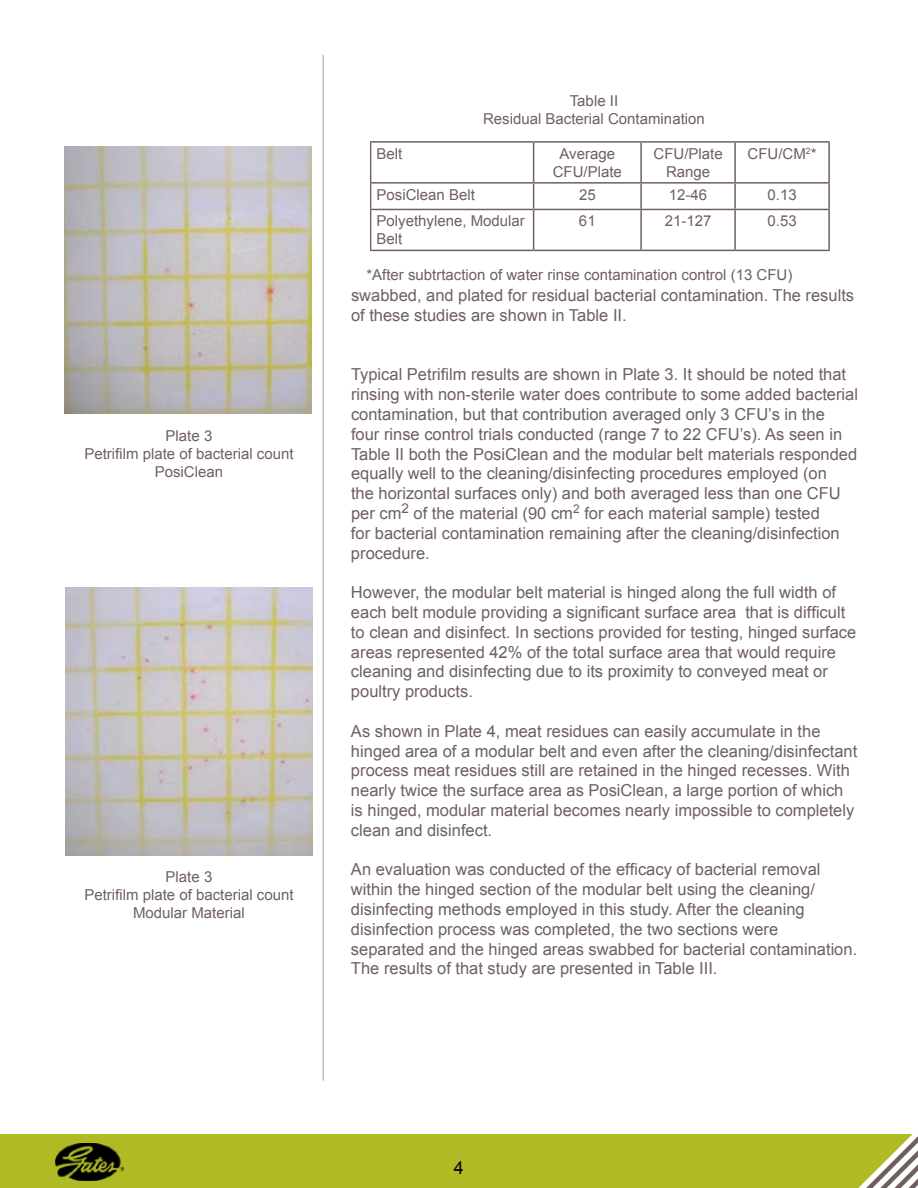
<style>
.page{position:relative;width:918px;height:1188px;background:#fff}
.page>*{position:absolute;margin:0;border:0;box-sizing:border-box;transform-origin:0 0}
.t1{font:18px "Arial";color:#000}
.t2{font:16.5px/19.8px "Arial";color:#6e605e}
.t3{font:15px/18px "Arial";color:#6e605e;text-align:center}
</style>
<div class="page">
<div style="left:0;top:1134px;width:860px;height:54px;background:#b0ba25"></div>
<svg style="left:860px;top:1134px;width:58px;height:54px"></svg>
<img style="left:55px;top:1143px;width:68px;height:38px">
<hr style="left:322px;top:55px;width:2px;height:1026px;background:#6e605e">
<img style="left:65px;top:146px;width:247px;height:268px">
<img style="left:65px;top:588px;width:247px;height:267px">
<hr style="left:370px;top:141px;width:164px;height:2px;background:#6e605e">
<hr style="left:534px;top:141px;width:107px;height:2px;background:#6e605e">
<hr style="left:533px;top:143px;width:1px;height:39px;background:#6e605e">
<hr style="left:641px;top:141px;width:94px;height:2px;background:#6e605e">
<hr style="left:640px;top:143px;width:2px;height:39px;background:#6e605e">
<hr style="left:735px;top:141px;width:95px;height:2px;background:#6e605e">
<hr style="left:734px;top:143px;width:2px;height:39px;background:#6e605e">
<hr style="left:828px;top:143px;width:2px;height:39px;background:#6e605e">
<hr style="left:370px;top:182px;width:164px;height:2px;background:#6e605e">
<hr style="left:534px;top:182px;width:107px;height:2px;background:#6e605e">
<svg style="left:533px;top:184px;width:1px;height:25px"></svg>
<hr style="left:641px;top:182px;width:94px;height:2px;background:#6e605e">
<hr style="left:640px;top:184px;width:2px;height:25px;background:#6e605e">
<hr style="left:735px;top:182px;width:95px;height:2px;background:#6e605e">
<hr style="left:734px;top:184px;width:2px;height:25px;background:#6e605e">
<hr style="left:828px;top:184px;width:2px;height:25px;background:#6e605e">
<hr style="left:370px;top:209px;width:164px;height:1px;background:#6e605e">
<hr style="left:534px;top:209px;width:107px;height:1px;background:#6e605e">
<hr style="left:533px;top:210px;width:1px;height:40px;background:#6e605e">
<hr style="left:641px;top:209px;width:94px;height:1px;background:#6e605e">
<hr style="left:640px;top:210px;width:2px;height:40px;background:#6e605e">
<hr style="left:735px;top:209px;width:95px;height:1px;background:#6e605e">
<hr style="left:734px;top:210px;width:2px;height:40px;background:#6e605e">
<hr style="left:828px;top:210px;width:2px;height:40px;background:#6e605e">
<hr style="left:370px;top:250px;width:164px;height:1px;background:#6e605e">
<hr style="left:534px;top:250px;width:107px;height:1px;background:#6e605e">
<hr style="left:641px;top:250px;width:94px;height:1px;background:#6e605e">
<hr style="left:735px;top:250px;width:95px;height:1px;background:#6e605e">
<p class="t3" style="left:84px;top:427px;width:211px">Plate 3<br>Petrifilm plate of bacterial count<br>PosiClean</p>
<p class="t3" style="left:84px;top:868px;width:211px">Plate 3<br>Petrifilm plate of bacterial count<br>Modular Material</p>
<p class="t3" style="left:483px;top:92px;width:223px">Table II<br>Residual Bacterial Contamination</p>
<p class="t3" style="left:377px;top:145px;width:27px">Belt</p>
<p class="t3" style="left:553px;top:145px;width:71px">Average<br>CFU/Plate</p>
<p class="t3" style="left:654px;top:145px;width:71px">CFU/Plate<br>Range</p>
<p class="t3" style="left:748px;top:145px;width:71px">CFU/CM<sup>2</sup>*</p>
<p class="t3" style="left:377px;top:186px;width:100px">PosiClean Belt</p>
<p class="t3" style="left:579px;top:186px;width:18px">25</p>
<p class="t3" style="left:669px;top:186px;width:40px">12-46</p>
<p class="t3" style="left:768px;top:186px;width:31px">0.13</p>
<p class="t3" style="left:377px;top:212px;width:150px;text-align:left">Polyethylene, Modular<br>Belt</p>
<p class="t3" style="left:579px;top:212px;width:18px">61</p>
<p class="t3" style="left:665px;top:212px;width:48px">21-127</p>
<p class="t3" style="left:768px;top:212px;width:31px">0.53</p>
<p class="t3" style="left:366px;top:266px;width:427px">*After subtrtaction of water rinse contamination control (13 CFU)</p>
<p class="t2" style="left:351px;top:286px;width:505px">swabbed, and plated for residual bacterial contamination. The results of these studies are shown in Table II.</p>
<p class="t2" style="left:351px;top:365px;width:509px">Typical Petrifilm results are shown in Plate 3. It should be noted that rinsing with non-sterile water does contribute to some added bacterial contamination, but that contribution averaged only 3 CFU’s in the<br>four rinse control trials conducted (range 7 to 22 CFU’s). As seen in Table II both the PosiClean and the modular belt materials responded equally well to the cleaning/disinfecting procedures employed (on<br>the horizontal surfaces only) and both averaged less than one CFU per cm<sup>2</sup> of the material (90 cm<sup>2</sup> for each material sample) tested<br>for bacterial contamination remaining after the cleaning/disinfection procedure.</p>
<p class="t2" style="left:351px;top:583px;width:507px">However, the modular belt material is hinged along the full width of each belt module providing a significant surface area that is difficult to clean and disinfect. In sections provided for testing, hinged surface areas represented 42% of the total surface area that would require cleaning and disinfecting due to its proximity to conveyed meat or poultry products.</p>
<p class="t2" style="left:351px;top:721px;width:508px">As shown in Plate 4, meat residues can easily accumulate in the hinged area of a modular belt and even after the cleaning/disinfectant process meat residues still are retained in the hinged recesses. With nearly twice the surface area as PosiClean, a large portion of which is hinged, modular material becomes nearly impossible to completely clean and disinfect.</p>
<p class="t2" style="left:351px;top:860px;width:508px">An evaluation was conducted of the efficacy of bacterial removal within the hinged section of the modular belt using the cleaning/ disinfecting methods employed in this study. After the cleaning disinfection process was completed, the two sections were<br>separated and the hinged areas swabbed for bacterial contamination.<br>The results of that study are presented in Table III.</p>
<p class="t1" style="left:454px;top:1156px;width:12px">4</p>
</div>
